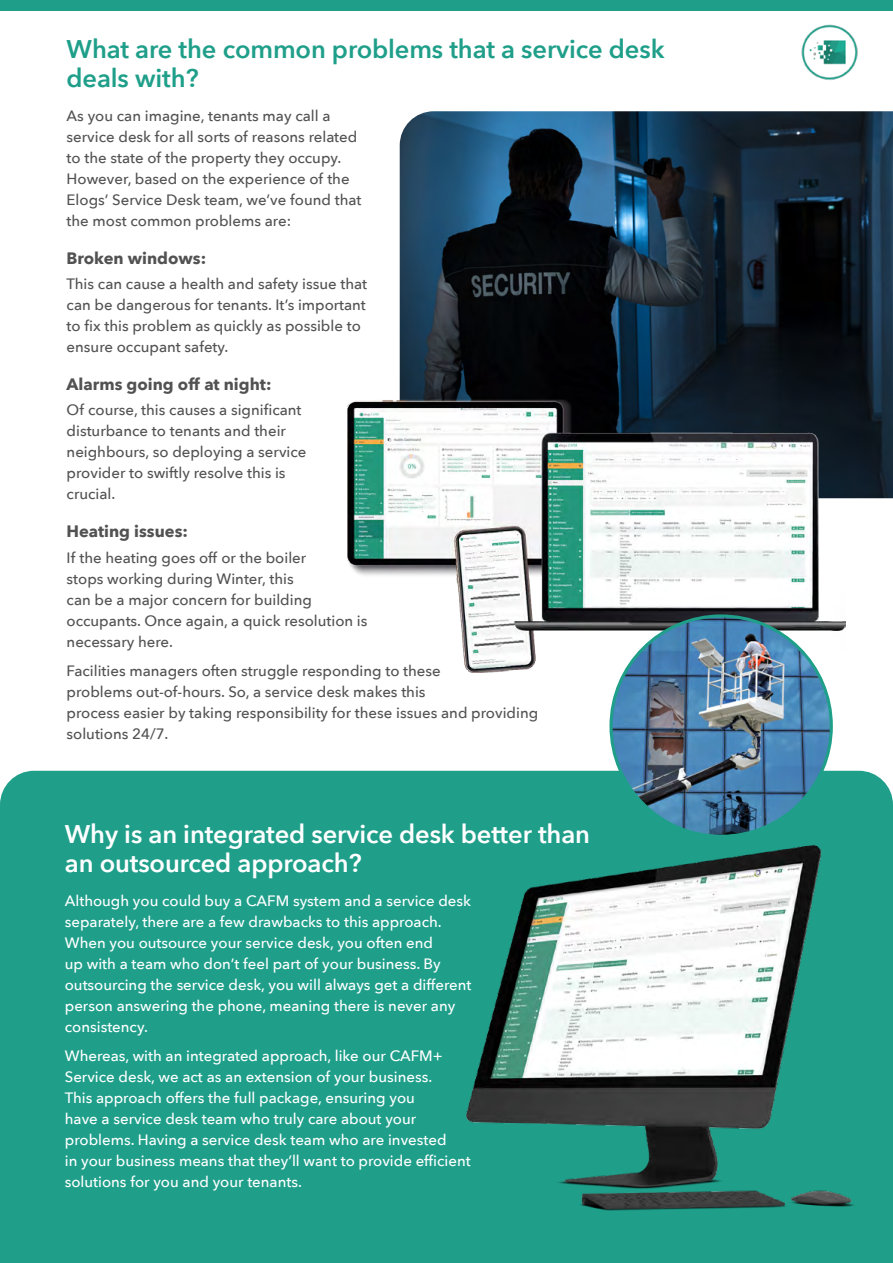
<style>
.page{position:relative;width:893px;height:1263px;background:#fff}
.page>*{position:absolute;margin:0;border:0;box-sizing:border-box;transform-origin:0 0}
.t1{font:600 25.5px/28.5px "Avenir Next";letter-spacing:-.005em;color:#fff}
.t2{font:600 25.5px/28.5px "Avenir Next";letter-spacing:-.005em;color:#1f9f8a}
.t3{font:700 16.5px "Avenir Next";color:#525252}
.t4{font:500 15px/21px "Avenir Next";color:#525252}
.t5{font:500 15px/21px "Avenir Next";color:#fff}
</style>
<div class="page">
<div style="left:0;top:771px;width:893px;height:492px;background:#1f9f8a"></div>
<div style="left:0;top:0;width:893px;height:10px;background:#1f9f8a"></div>
<img style="left:400px;top:111px;width:493px;height:387px">
<img style="left:348px;top:399px;width:497px;height:274px">
<img style="left:464px;top:832px;width:412px;height:396px">
<img style="left:611px;top:616px;width:220px;height:220px;border-radius:110px">
<img style="left:801px;top:24px;width:57px;height:56px">
<h1 class="t2" style="left:67px;top:35px;width:599px">What are the common problems that a service desk deals with?</h1>
<p class="t4" style="left:67px;top:104px;width:296px">As you can imagine, tenants may call a service desk for all sorts of reasons related to the state of the property they occupy.<br>However, based on the experience of the Elogs’ Service Desk team, we’ve found that the most common problems are:</p>
<p class="t3" style="left:67px;top:244px;width:141px">Broken windows:</p>
<p class="t4" style="left:67px;top:273px;width:302px">This can cause a health and safety issue that can be dangerous for tenants. It’s important to fix this problem as quickly as possible to ensure occupant safety.</p>
<p class="t3" style="left:67px;top:370px;width:206px">Alarms going off at night:</p>
<p class="t4" style="left:67px;top:399px;width:241px">Of course, this causes a significant disturbance to tenants and their neighbours, so deploying a service provider to swiftly resolve this is crucial.</p>
<p class="t3" style="left:67px;top:517px;width:123px">Heating issues:</p>
<p class="t4" style="left:67px;top:546px;width:302px">If the heating goes off or the boiler<br>stops working during Winter, this<br>can be a major concern for building occupants. Once again, a quick resolution is necessary here.</p>
<p class="t4" style="left:67px;top:660px;width:473px">Facilities managers often struggle responding to these<br>problems out-of-hours. So, a service desk makes this<br>process easier by taking responsibility for these issues and providing solutions 24/7.</p>
<h1 class="t1" style="left:65px;top:819px;width:527px">Why is an integrated service desk better than an outsourced approach?</h1>
<p class="t5" style="left:65px;top:889px;width:408px">Although you could buy a CAFM system and a service desk separately, there are a few drawbacks to this approach.<br>When you outsource your service desk, you often end<br>up with a team who don’t feel part of your business. By outsourcing the service desk, you will always get a different person answering the phone, meaning there is never any consistency.</p>
<p class="t5" style="left:65px;top:1045px;width:407px">Whereas, with an integrated approach, like our CAFM+ Service desk, we act as an extension of your business.<br>This approach offers the full package, ensuring you<br>have a service desk team who truly care about your problems. Having a service desk team who are invested<br>in your business means that they’ll want to provide efficient solutions for you and your tenants.</p>
</div>
